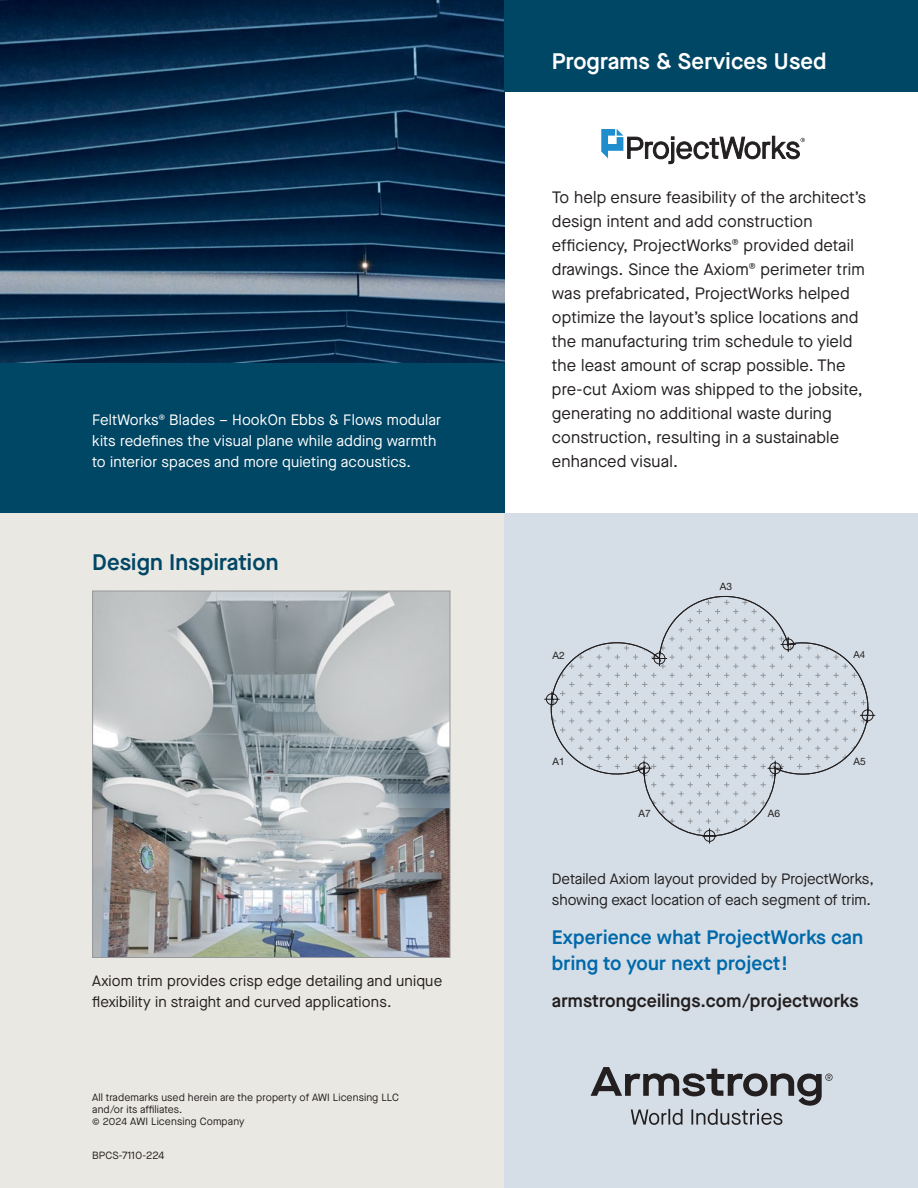
<style>
.page{position:relative;width:918px;height:1188px;background:#fff}
.page>*{position:absolute;margin:0;border:0;box-sizing:border-box;transform-origin:0 0}
.t1{font:600 22.5px "Maison Neue";letter-spacing:.01em;color:#fff}
.t2{font:600 22.5px "Maison Neue";letter-spacing:.01em;color:#004665}
.t3{font:600 19.5px/25.5px "Maison Neue";letter-spacing:.01em;color:#0069aa}
.t4{font:600 18px "Maison Neue";letter-spacing:.01em;color:#231f20}
.t5{font:16.5px/24px "Maison Neue";letter-spacing:.01em;color:#231f20}
.t6{font:15px/21px "Maison Neue";color:#231f20}
.t7{font:15px/21px "Maison Neue";letter-spacing:.01em;color:#fff}
.t8{font:10.5px/12px "Maison Neue";letter-spacing:.01em;color:#231f20}
.t9{font:10.2px "Helvetica Neue LT Std";color:#231f20}
.t10{font:9.75px "Helvetica Neue LT Std";color:#231f20}
</style>
<div class="page">
<img style="left:0;top:0;width:505px;height:364px">
<div style="left:0;top:364px;width:505px;height:824px;background:#eae8e3"></div>
<div style="left:0;top:364px;width:505px;height:149px;background:#004665"></div>
<div style="left:505px;top:0;width:413px;height:92px;background:#004665"></div>
<div style="left:505px;top:513px;width:413px;height:675px;background:#d5dee6"></div>
<svg style="left:591px;top:1067px;width:242px;height:58px"></svg>
<svg style="left:601px;top:129px;width:204px;height:35px"></svg>
<img style="left:94px;top:593px;width:354px;height:363px">
<div style="left:92px;top:591px;width:358px;height:367px;border:1px solid #97999c"></div>
<svg style="left:544px;top:595px;width:331px;height:248px"></svg>
<p class="t7" style="left:92px;top:409px;width:350px">FeltWorks<sup>®</sup> Blades – HookOn Ebbs &amp; Flows modular kits redefines the visual plane while adding warmth to interior spaces and more quieting acoustics.</p>
<h1 class="t2" style="left:92px;top:547px;width:188px">Design Inspiration</h1>
<p class="t6" style="left:92px;top:970px;width:352px">Axiom trim provides crisp edge detailing and unique flexibility in straight and curved applications.</p>
<p class="t8" style="left:92px;top:1092px;width:308px">All trademarks used herein are the property of AWI Licensing LLC and/or its affiliates.<br>© 2024 AWI Licensing Company</p>
<p class="t8" style="left:92px;top:1149px;width:74px">BPCS-7110-224</p>
<h1 class="t1" style="left:552px;top:46px;width:276px">Programs &amp; Services Used</h1>
<p class="t5" style="left:552px;top:185px;width:316px">To help ensure feasibility of the architect’s design intent and add construction efficiency, ProjectWorks<sup>®</sup> provided detail drawings. Since the Axiom<sup>®</sup> perimeter trim was prefabricated, ProjectWorks helped optimize the layout’s splice locations and the manufacturing trim schedule to yield the least amount of scrap possible. The pre-cut Axiom was shipped to the jobsite, generating no additional waste during construction, resulting in a sustainable enhanced visual.</p>
<p class="t9" style="left:553px;top:649px;width:14px">A2</p>
<p class="t9" style="left:553px;top:755px;width:14px">A1</p>
<p class="t9" style="left:720px;top:580px;width:14px">A3</p>
<p class="t9" style="left:639px;top:807px;width:14px">A7</p>
<p class="t9" style="left:768px;top:807px;width:14px">A6</p>
<p class="t10" style="left:854px;top:649px;width:13px">A4</p>
<p class="t9" style="left:854px;top:755px;width:14px">A5</p>
<p class="t6" style="left:552px;top:868px;width:324px">Detailed Axiom layout provided by ProjectWorks, showing exact location of each segment of trim.</p>
<p class="t3" style="left:552px;top:924px;width:313px">Experience what ProjectWorks can bring to your next project!</p>
<p class="t4" style="left:552px;top:989px;width:308px">armstrongceilings.com/projectworks</p>
</div>
